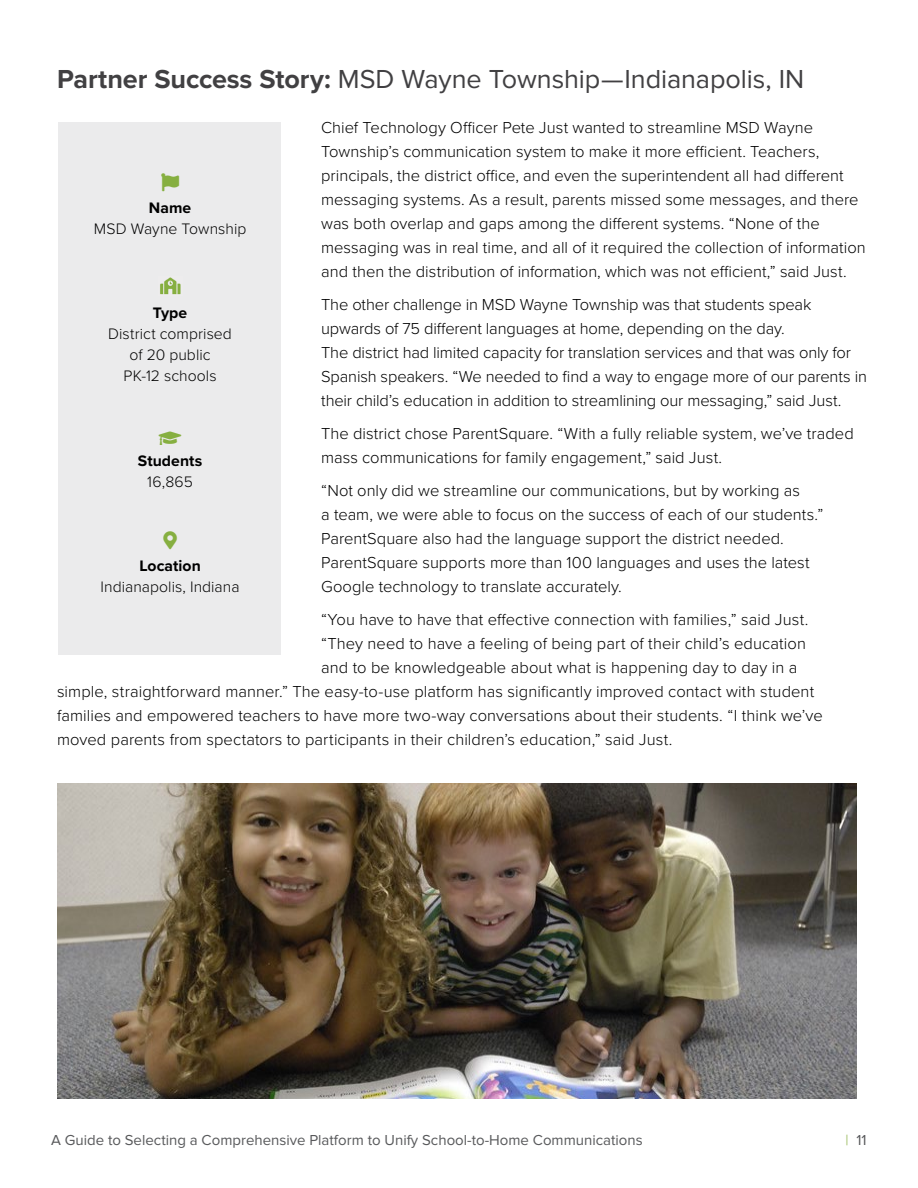
<style>
.page{position:relative;width:918px;height:1188px;background:#fff}
.page>*{position:absolute;margin:0;border:0;box-sizing:border-box;transform-origin:0 0}
.t1{font:27px "Proxima Nova";letter-spacing:-.005em;color:#414042}
.t2{font:300 16.5px/24px "Proxima Nova";color:#000}
.t3{font:300 15.75px/21px "Proxima Nova";letter-spacing:.005em;color:#000;text-align:center}
.t4{font:700 15.75px "Proxima Nova";letter-spacing:.005em;color:#000}
.t5{font:15px "Proxima Nova";color:#58595b}
.s1{font-weight:700}
.s2{color:#9ebe64}
</style>
<div class="page">
<div style="left:58px;top:122px;width:223px;height:532px;background:#ebebec"></div>
<img style="left:160px;top:277px;width:21px;height:18px">
<img style="left:58px;top:783px;width:798px;height:316px">
<h1 class="t1" style="left:57px;top:64px;width:749px"><span class="s1">Partner Success Story:</span> MSD Wayne Township—Indianapolis, IN</h1>
<p class="t2" style="left:321px;top:115px;width:546px">Chief Technology Officer Pete Just wanted to streamline MSD Wayne Township’s communication system to make it more efficient. Teachers, principals, the district office, and even the superintendent all had different messaging systems. As a result, parents missed some messages, and there was both overlap and gaps among the different systems. “None of the messaging was in real time, and all of it required the collection of information and then the distribution of information, which was not efficient,” said Just.</p>
<p class="t2" style="left:321px;top:292px;width:547px">The other challenge in MSD Wayne Township was that students speak upwards of 75 different languages at home, depending on the day.<br>The district had limited capacity for translation services and that was only for Spanish speakers. “We needed to find a way to engage more of our parents in their child’s education in addition to streamlining our messaging,” said Just.</p>
<p class="t2" style="left:321px;top:421px;width:534px">The district chose ParentSquare. “With a fully reliable system, we’ve traded mass communications for family engagement,” said Just.</p>
<p class="t2" style="left:321px;top:478px;width:504px">“Not only did we streamline our communications, but by working as<br>a team, we were able to focus on the success of each of our students.” ParentSquare also had the language support the district needed.<br>ParentSquare supports more than 100 languages and uses the latest Google technology to translate accurately.</p>
<p class="t2" style="left:321px;top:607px;width:489px">“You have to have that effective connection with families,” said Just.</p>
<p class="t2" style="left:321px;top:631px;width:486px">“They need to have a feeling of being part of their child’s education</p>
<p class="t2" style="left:321px;top:655px;width:478px">and to be knowledgeable about what is happening day to day in a</p>
<p class="t2" style="left:57px;top:679px;width:759px">simple, straightforward manner.” The easy-to-use platform has significantly improved contact with student</p>
<p class="t2" style="left:57px;top:703px;width:767px">families and empowered teachers to have more two-way conversations about their students. “I think we’ve</p>
<p class="t2" style="left:57px;top:727px;width:617px">moved parents from spectators to participants in their children’s education,” said Just.</p>
<p class="t4" style="left:149px;top:196px;width:44px">Name</p>
<p class="t3" style="left:94px;top:217px;width:154px">MSD Wayne Township</p>
<p class="t4" style="left:153px;top:301px;width:36px">Type</p>
<p class="t3" style="left:108px;top:323px;width:125px">District comprised of 20 public<br>PK-12 schools</p>
<p class="t4" style="left:138px;top:449px;width:66px">Students</p>
<p class="t3" style="left:147px;top:470px;width:47px">16,865</p>
<p class="t4" style="left:139px;top:554px;width:63px">Location</p>
<p class="t3" style="left:101px;top:575px;width:141px">Indianapolis, Indiana</p>
<p class="t5" style="left:51px;top:1131px;width:593px">A Guide to Selecting a Comprehensive Platform to Unify School-to-Home Communications</p>
<p class="t5" style="left:846px;top:1131px;width:23px"><span class="s2">|</span> 11</p>
</div>
